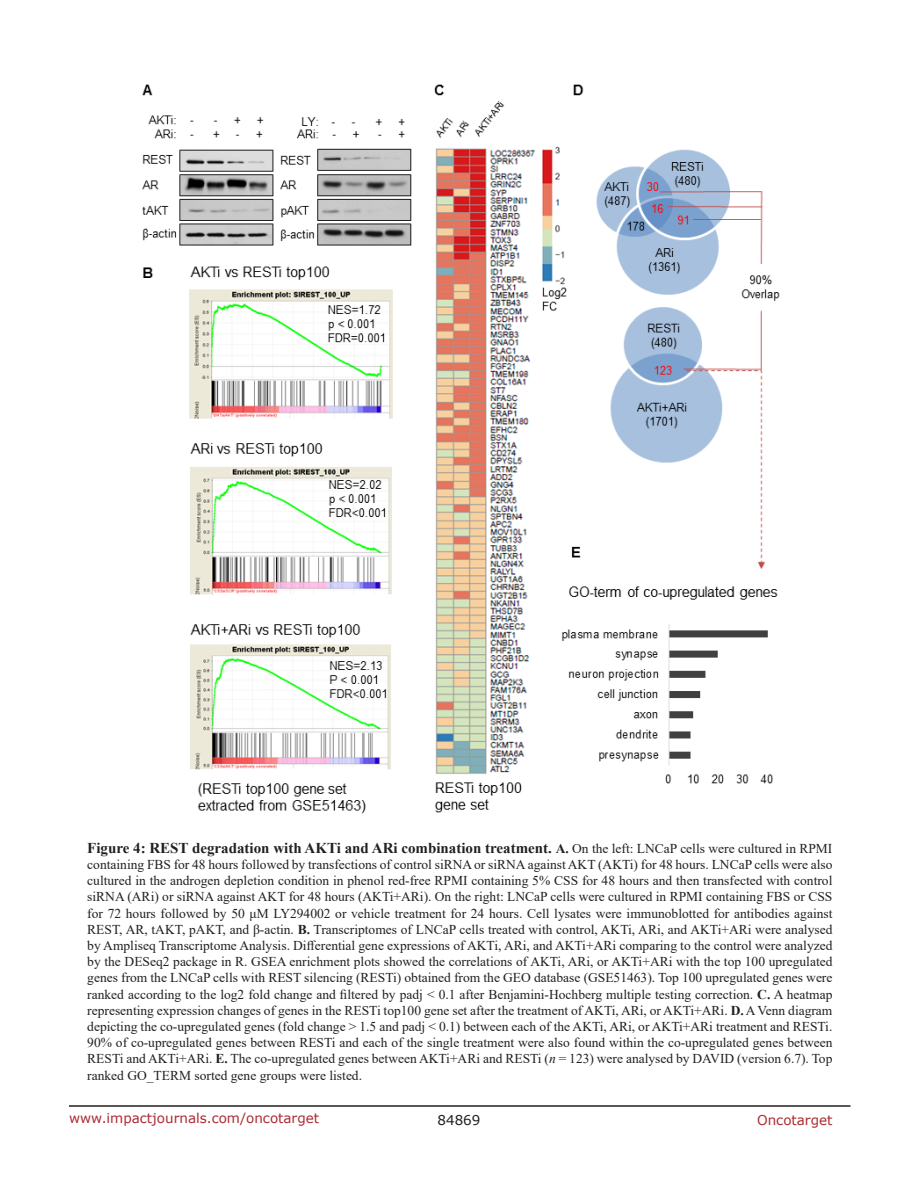
<style>
.page{position:relative;width:918px;height:1188px;background:#fff}
.page>*{position:absolute;margin:0;border:0;box-sizing:border-box;transform-origin:0 0}
.FigureText{font:700 15px "Times New Roman";color:#221f22}
.FigureText-2{font:13.5px/16.2px "Times New Roman";color:#221f22;text-align:justify}
.t1{font:13.5px "Verdana";color:#ac2b31}
.t2{font:13.5px "Verdana";color:#221f22}
.s1{font-size:13.5px}
.s2{font-weight:400;font-size:13.5px}
.s3{font-weight:700}
.s4{font-style:italic}
</style>
<div class="page">
<hr style="left:69px;top:1105px;width:781px;height:2px;background:#231f20">
<img style="left:142px;top:84px;width:638px;height:730px">
<p class="FigureText" style="left:87px;top:837px;width:747px">Figure 4: REST degradation with AKTi and ARi combination treatment. <span class="s1">A.</span> <span class="s2">On the left: LNCaP cells were cultured in RPMI</span></p>
<p class="FigureText-2" style="left:87px;top:856px;width:747px">containing FBS for 48 hours followed by transfections of control siRNA or siRNA against AKT (AKTi) for 48 hours. LNCaP cells were also cultured in the androgen depletion condition in phenol red-free RPMI containing 5% CSS for 48 hours and then transfected with control siRNA (ARi) or siRNA against AKT for 48 hours (AKTi+ARi). On the right: LNCaP cells were cultured in RPMI containing FBS or CSS for 72 hours followed by 50 μM LY294002 or vehicle treatment for 24 hours. Cell lysates were immunoblotted for antibodies against REST, AR, tAKT, pAKT, and β-actin. <span class="s3">B.</span> Transcriptomes of LNCaP cells treated with control, AKTi, ARi, and AKTi+ARi were analysed by Ampliseq Transcriptome Analysis. Differential gene expressions of AKTi, ARi, and AKTi+ARi comparing to the control were analyzed by the DESeq2 package in R. GSEA enrichment plots showed the correlations of AKTi, ARi, or AKTi+ARi with the top 100 upregulated genes from the LNCaP cells with REST silencing (RESTi) obtained from the GEO database (GSE51463). Top 100 upregulated genes were ranked according to the log2 fold change and filtered by padj &lt; 0.1 after Benjamini-Hochberg multiple testing correction. <span class="s3">C.</span> A heatmap representing expression changes of genes in the RESTi top100 gene set after the treatment of AKTi, ARi, or AKTi+ARi. <span class="s3">D.</span> A Venn diagram depicting the co-upregulated genes (fold change &gt; 1.5 and padj &lt; 0.1) between each of the AKTi, ARi, or AKTi+ARi treatment and RESTi.<br>90% of co-upregulated genes between RESTi and each of the single treatment were also found within the co-upregulated genes between RESTi and AKTi+ARi. <span class="s3">E.</span> The co-upregulated genes between AKTi+ARi and RESTi (<span class="s4">n</span> = 123) were analysed by DAVID (version 6.7). Top ranked GO_TERM sorted gene groups were listed.</p>
<p class="t1" style="left:69px;top:1109px;width:252px">www.impactjournals.com/oncotarget</p>
<p class="t2" style="left:438px;top:1111px;width:44px">84869</p>
<p class="t1" style="left:757px;top:1111px;width:77px">Oncotarget</p>
</div>
